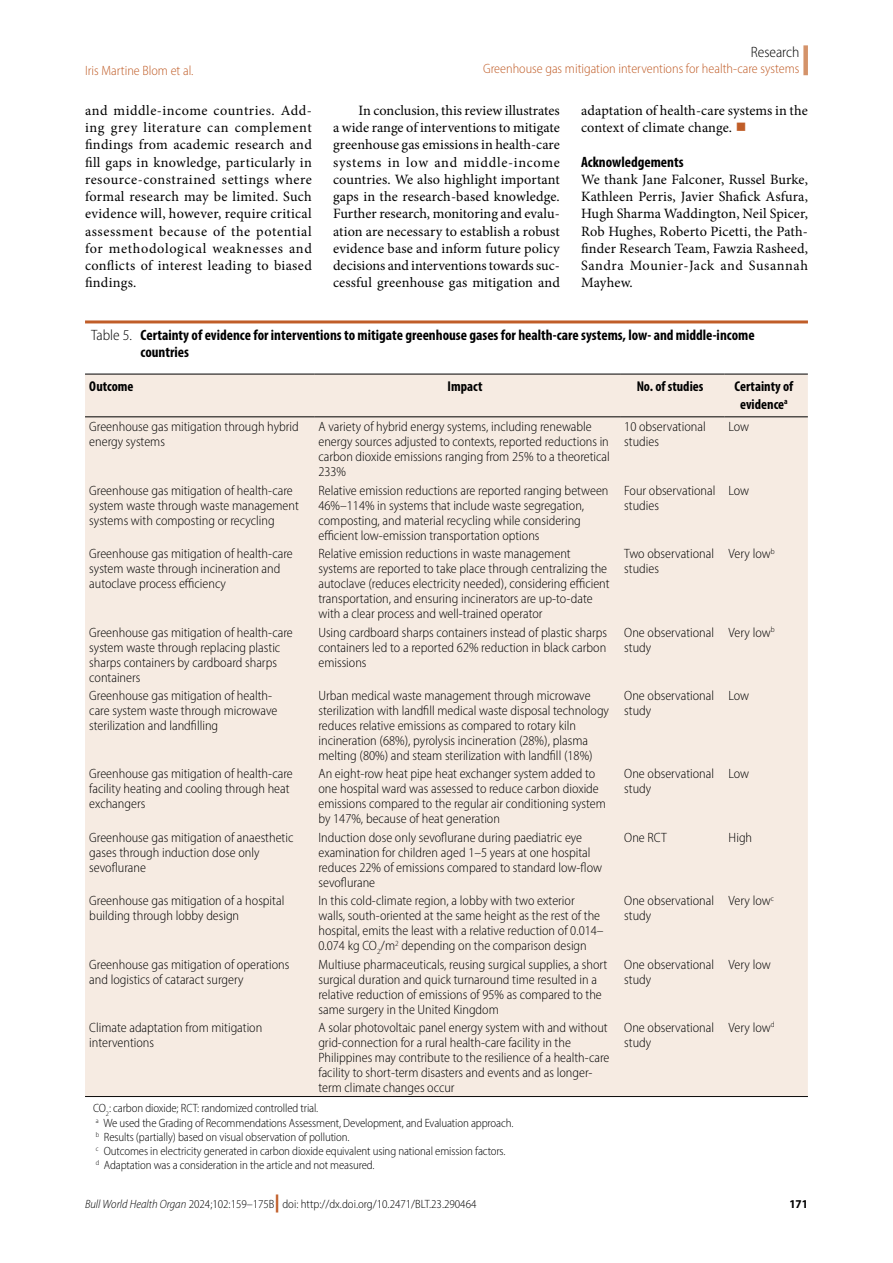
<style>
.page{position:relative;width:893px;height:1263px;background:#fff}
.page>*{position:absolute;margin:0;border:0;box-sizing:border-box;transform-origin:0 0}
.Tbl_Title{font:700 condensed 15px/16.5px "Myriad Pro";color:#000}
.Acknowledgement_Hd{font:700 condensed 15px "Myriad Pro";color:#000}
.Section_Title{font:300 semi-condensed 15px "Myriad Pro";color:#000}
.Para_Ind{font:14.25px/17.2px "Minion Pro";letter-spacing:.01em;color:#000;text-align:justify}
.Para_No_Ind{font:14.25px/17.2px "Minion Pro";letter-spacing:.03em;color:#000;text-align:justify}
.Tbl_Col_Hd{font:700 condensed 14.25px/17.9px "Myriad Pro";color:#000;text-align:center}
.Tbl_Body{font:300 semi-condensed 13.5px/15px "Myriad Pro";color:#000}
.RH_Outside{font:300 semi-condensed 13.5px "Myriad Pro";color:#c05d28}
.RH_Inside{font:300 semi-condensed 13.5px "Myriad Pro";color:#c05d28}
.Tbl_FN{font:300 semi-condensed 12px "Myriad Pro";letter-spacing:-.01em;color:#000}
.Tbl_FN1_no_indent{font:300 semi-condensed 12px "Myriad Pro";letter-spacing:-.01em;color:#000}
.t1{font:700 semi-condensed 12px "Myriad Pro";color:#000}
.s1{color:#c05d28}
.s2{font-weight:300;font-stretch:semi-condensed}
.s3{font-style:italic}
.s4{font-weight:900;font-stretch:normal;font-size:18px;color:#c05d28}
</style>
<div class="page">
<div style="left:803px;top:45px;width:5px;height:30px;background:#d4936a"></div>
<hr style="left:85px;top:320px;width:723px;height:3px;background:#c05d28">
<hr style="left:85px;top:1096px;width:723px;height:1px;background:#000">
<div style="left:85px;top:375px;width:723px;height:721px;background:#f6ebe2"></div>
<hr style="left:85px;top:374px;width:229px;height:1px;background:#000">
<hr style="left:314px;top:374px;width:306px;height:1px;background:#000">
<hr style="left:620px;top:374px;width:104px;height:1px;background:#000">
<hr style="left:724px;top:374px;width:84px;height:1px;background:#000">
<hr style="left:85px;top:416px;width:229px;height:1px;background:#000">
<hr style="left:314px;top:416px;width:306px;height:1px;background:#000">
<hr style="left:620px;top:416px;width:104px;height:1px;background:#000">
<hr style="left:724px;top:416px;width:84px;height:1px;background:#000">
<p class="Section_Title" style="left:751px;top:43px;width:50px">Research</p>
<p class="RH_Inside" style="left:85px;top:62px;width:110px">Iris Martine Blom et al.</p>
<p class="RH_Outside" style="left:483px;top:61px;width:318px">Greenhouse gas mitigation interventions for health-care systems</p>
<p class="Para_Ind" style="left:85px;top:102px;width:228px">and middle-income countries. Add&shy;ing grey literature can complement findings from academic research and fill gaps in knowledge, particularly in resource-constrained settings where formal research may be limited. Such evidence will, however, require critical assessment because of the potential for methodological weaknesses and conflicts of interest leading to biased findings.</p>
<p class="Para_Ind" style="left:333px;top:102px;width:228px;text-indent:26px">In conclusion, this review illustrates a wide range of interventions to mitigate greenhouse gas emissions in health-care systems in low and middle-income countries. We also highlight important gaps in the research-based knowledge.<br>Further research, monitoring and evalu&shy;ation are necessary to establish a robust evidence base and inform future policy decisions and interventions towards suc&shy;cessful greenhouse gas mitigation and</p>
<p class="Para_Ind" style="left:581px;top:102px;width:228px">adaptation of health-care systems in the context of climate change. <span class="s1">■</span></p>
<p class="Acknowledgement_Hd" style="left:581px;top:152px;width:104px">Acknowledgements</p>
<p class="Para_No_Ind" style="left:581px;top:171px;width:228px">We thank Jane Falconer, Russel Burke, Kathleen Perris, Javier Shafick Asfura, Hugh Sharma Waddington, Neil Spicer, Rob Hughes, Roberto Picetti, the Path&shy;finder Research Team, Fawzia Rasheed, Sandra Mounier-Jack and Susannah Mayhew.</p>
<p class="Tbl_Title" style="left:141px;top:327px;width:616px;text-indent:-50px"><span class="s2">Table 5.</span> Certainty of evidence for interventions to mitigate greenhouse gases for health-care systems, low- and middle-income countries</p>
<p class="Tbl_Col_Hd" style="left:89px;top:377px;width:46px">Outcome</p>
<p class="Tbl_Col_Hd" style="left:448px;top:377px;width:36px">Impact</p>
<p class="Tbl_Col_Hd" style="left:637px;top:377px;width:68px">No. of studies</p>
<p class="Tbl_Col_Hd" style="left:735px;top:377px;width:60px">Certainty of evidence<sup>a</sup></p>
<p class="Tbl_Body" style="left:89px;top:419px;width:211px">Greenhouse gas mitigation through hybrid energy systems</p>
<p class="Tbl_Body" style="left:318px;top:419px;width:293px">A variety of hybrid energy systems, including renewable energy sources adjusted to contexts, reported reductions in carbon dioxide emissions ranging from 25% to a theoretical 233%</p>
<p class="Tbl_Body" style="left:624px;top:419px;width:83px">10 observational studies</p>
<p class="Tbl_Body" style="left:728px;top:419px;width:22px">Low</p>
<p class="Tbl_Body" style="left:89px;top:483px;width:211px">Greenhouse gas mitigation of health-care system waste through waste management systems with composting or recycling</p>
<p class="Tbl_Body" style="left:318px;top:483px;width:292px">Relative emission reductions are reported ranging between 46%–114% in systems that include waste segregation, composting, and material recycling while considering efficient low-emission transportation options</p>
<p class="Tbl_Body" style="left:624px;top:483px;width:93px">Four observational studies</p>
<p class="Tbl_Body" style="left:728px;top:483px;width:22px">Low</p>
<p class="Tbl_Body" style="left:89px;top:546px;width:205px">Greenhouse gas mitigation of health-care system waste through incineration and autoclave process efficiency</p>
<p class="Tbl_Body" style="left:318px;top:546px;width:293px">Relative emission reductions in waste management systems are reported to take place through centralizing the autoclave (reduces electricity needed), considering efficient transportation, and ensuring incinerators are up-to-date with a clear process and well-trained operator</p>
<p class="Tbl_Body" style="left:624px;top:546px;width:91px">Two observational studies</p>
<p class="Tbl_Body" style="left:728px;top:546px;width:48px">Very low<sup>b</sup></p>
<p class="Tbl_Body" style="left:89px;top:624px;width:205px">Greenhouse gas mitigation of health-care system waste through replacing plastic sharps containers by cardboard sharps containers</p>
<p class="Tbl_Body" style="left:318px;top:624px;width:290px;text-align:justify">Using cardboard sharps containers instead of plastic sharps containers led to a reported 62% reduction in black carbon emissions</p>
<p class="Tbl_Body" style="left:624px;top:624px;width:91px">One observational study</p>
<p class="Tbl_Body" style="left:728px;top:624px;width:48px">Very low<sup>b</sup></p>
<p class="Tbl_Body" style="left:89px;top:688px;width:190px">Greenhouse gas mitigation of health&shy;care system waste through microwave sterilization and landfilling</p>
<p class="Tbl_Body" style="left:318px;top:688px;width:292px">Urban medical waste management through microwave sterilization with landfill medical waste disposal technology reduces relative emissions as compared to rotary kiln incineration (68%), pyrolysis incineration (28%), plasma melting (80%) and steam sterilization with landfill (18%)</p>
<p class="Tbl_Body" style="left:624px;top:688px;width:91px">One observational study</p>
<p class="Tbl_Body" style="left:728px;top:688px;width:22px">Low</p>
<p class="Tbl_Body" style="left:89px;top:766px;width:205px">Greenhouse gas mitigation of health-care facility heating and cooling through heat exchangers</p>
<p class="Tbl_Body" style="left:318px;top:766px;width:289px">An eight-row heat pipe heat exchanger system added to one hospital ward was assessed to reduce carbon dioxide emissions compared to the regular air conditioning system by 147%, because of heat generation</p>
<p class="Tbl_Body" style="left:624px;top:766px;width:91px">One observational study</p>
<p class="Tbl_Body" style="left:728px;top:766px;width:22px">Low</p>
<p class="Tbl_Body" style="left:89px;top:830px;width:206px">Greenhouse gas mitigation of anaesthetic gases through induction dose only sevoflurane</p>
<p class="Tbl_Body" style="left:318px;top:830px;width:285px">Induction dose only sevoflurane during paediatric eye examination for children aged 1–5 years at one hospital reduces 22% of emissions compared to standard low-flow sevoflurane</p>
<p class="Tbl_Body" style="left:624px;top:830px;width:44px">One RCT</p>
<p class="Tbl_Body" style="left:728px;top:830px;width:25px">High</p>
<p class="Tbl_Body" style="left:89px;top:893px;width:197px">Greenhouse gas mitigation of a hospital building through lobby design</p>
<p class="Tbl_Body" style="left:318px;top:893px;width:287px">In this cold-climate region, a lobby with two exterior walls, south-oriented at the same height as the rest of the hospital, emits the least with a relative reduction of 0.014– 0.074 kg CO<sub>2</sub>/m<sup>2</sup> depending on the comparison design</p>
<p class="Tbl_Body" style="left:624px;top:893px;width:91px">One observational study</p>
<p class="Tbl_Body" style="left:728px;top:893px;width:47px">Very low<sup>c</sup></p>
<p class="Tbl_Body" style="left:89px;top:956px;width:201px">Greenhouse gas mitigation of operations and logistics of cataract surgery</p>
<p class="Tbl_Body" style="left:318px;top:956px;width:290px">Multiuse pharmaceuticals, reusing surgical supplies, a short surgical duration and quick turnaround time resulted in a relative reduction of emissions of 95% as compared to the same surgery in the United Kingdom</p>
<p class="Tbl_Body" style="left:624px;top:956px;width:91px">One observational study</p>
<p class="Tbl_Body" style="left:728px;top:956px;width:44px">Very low</p>
<p class="Tbl_Body" style="left:89px;top:1020px;width:175px">Climate adaptation from mitigation interventions</p>
<p class="Tbl_Body" style="left:318px;top:1020px;width:293px">A solar photovoltaic panel energy system with and without grid-connection for a rural health-care facility in the Philippines may contribute to the resilience of a health-care facility to short-term disasters and events and as longer&shy;term climate changes occur</p>
<p class="Tbl_Body" style="left:624px;top:1020px;width:91px">One observational study</p>
<p class="Tbl_Body" style="left:728px;top:1020px;width:48px">Very low<sup>d</sup></p>
<p class="Tbl_FN1_no_indent" style="left:93px;top:1101px;width:227px">CO<sub>2</sub>: carbon dioxide; RCT: randomized controlled trial.</p>
<p class="Tbl_FN" style="left:96px;top:1115px;width:419px"><sup>a</sup> We used the Grading of Recommendations Assessment, Development, and Evaluation approach.</p>
<p class="Tbl_FN" style="left:96px;top:1130px;width:255px"><sup>b</sup> Results (partially) based on visual observation of pollution.</p>
<p class="Tbl_FN" style="left:96px;top:1144px;width:411px"><sup>c</sup> Outcomes in electricity generated in carbon dioxide equivalent using national emission factors.</p>
<p class="Tbl_FN" style="left:96px;top:1158px;width:280px"><sup>d</sup> Adaptation was a consideration in the article and not measured.</p>
<p class="Tbl_FN" style="left:85px;top:1197px;width:393px"><span class="s3">Bull World Health Organ</span> 2024;102:159–175B<span class="s4">|</span> doi: http://dx.doi.org/10.2471/BLT.23.290464</p>
<p class="t1" style="left:789px;top:1196px;width:20px">171</p>
</div>
